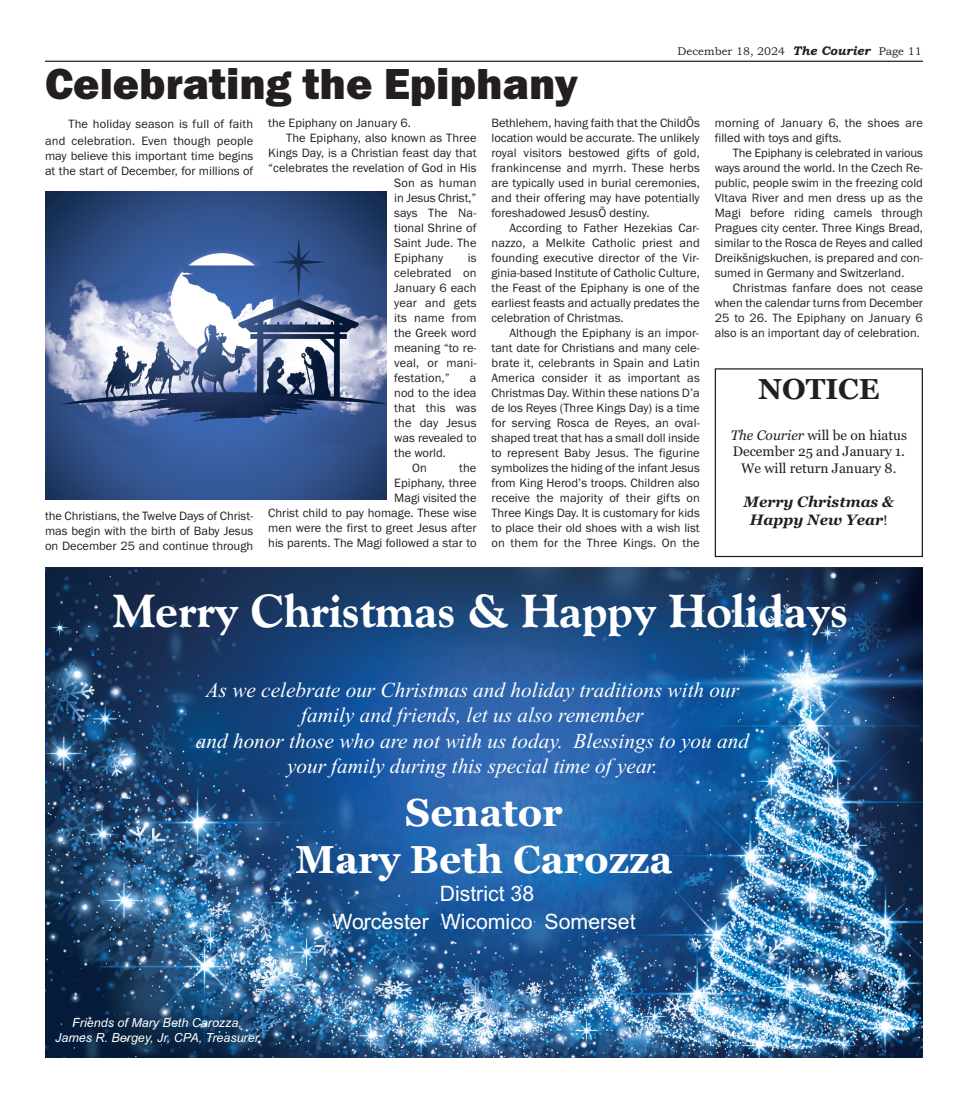
<style>
.page{position:relative;width:968px;height:1103px;background:#fff}
.page>*{position:absolute;margin:0;border:0;box-sizing:border-box;transform-origin:0 0}
.t1{font:46.25px "Carnegie Bold SWFTE";color:#fff}
.t2{font:800 45px "Franklin Gothic";color:#231f20}
.t3{font:700 38.75px "Georgia";color:#fff}
.t4{font:700 28.75px "Georgia";color:#231f20}
.t5{font:italic 21.25px/25.5px "Times New Roman";color:#fff;text-align:center}
.t6{font:21.25px "Arial";color:#fff}
.t7{font:italic 700 15px "Georgia";color:#231f20}
.t8{font:13.75px/16.5px "Georgia";color:#231f20;text-align:center}
.t9{font:12.5px/15px "Franklin Gothic";color:#231f20;text-align:justify}
.t10{font:italic 12.5px "Arial";color:#fff}
.t11{font:11.25px "Bookman Old Style";color:#231f20}
.s1{font-weight:700;font-style:italic;font-size:12.5px}
.s2{font-style:italic}
.s3{font-weight:400;font-style:normal;font-size:13.75px}
</style>
<div class="page">
<hr style="left:45px;top:61px;width:877px;height:1px;background:#231f20">
<img style="left:45px;top:567px;width:877px;height:491px">
<img style="left:45px;top:191px;width:342px;height:309px">
<div style="left:714px;top:368px;width:208px;height:189px;border:1px solid #231f20"></div>
<p class="t11" style="left:677px;top:45px;width:245px">December 18, 2024 <span class="s1">The Courier</span> Page 11</p>
<p class="t2" style="left:45px;top:68px;width:534px">Celebrating the Epiphany</p>
<p class="t9" style="left:45px;top:117px;width:210px;line-height:16.2px;text-align:right">The holiday season is full of faith<br>and celebration. Even though people</p>
<p class="t9" style="left:45px;top:149px;width:210px">may believe this important time begins at the start of December, for millions of</p>
<p class="t9" style="left:491px;top:116px;width:210px">Bethlehem, having faith that the ChildÕs location would be accurate. The unlikely royal visitors bestowed gifts of gold, frankincense and myrrh. These herbs are typically used in burial ceremonies, and their offering may have potentially foreshadowed JesusÕ destiny.</p>
<p class="t9" style="left:491px;top:221px;width:210px;text-indent:18px">According to Father Hezekias Car&shy;nazzo, a Melkite Catholic priest and founding executive director of the Vir&shy;ginia-based Institute of Catholic Culture, the Feast of the Epiphany is one of the earliest feasts and actually predates the celebration of Christmas.</p>
<p class="t9" style="left:491px;top:326px;width:210px;text-indent:18px">Although the Epiphany is an impor&shy;tant date for Christians and many cele&shy;brate it, celebrants in Spain and Latin America consider it as important as Christmas Day. Within these nations D’a de los Reyes (Three Kings Day) is a time for serving Rosca de Reyes, an oval&shy;shaped treat that has a small doll inside to represent Baby Jesus. The figurine symbolizes the hiding of the infant Jesus from King Herod’s troops. Children also receive the majority of their gifts on Three Kings Day. It is customary for kids to place their old shoes with a wish list on them for the Three Kings. On the</p>
<p class="t9" style="left:268px;top:116px;width:144px">the Epiphany on January 6.</p>
<p class="t9" style="left:286px;top:131px;width:192px">The Epiphany, also known as Three</p>
<p class="t9" style="left:268px;top:146px;width:210px">Kings Day, is a Christian feast day that</p>
<p class="t9" style="left:268px;top:161px;width:210px">“celebrates the revelation of God in His</p>
<p class="t9" style="left:394px;top:176px;width:84px">Son as human</p>
<p class="t9" style="left:394px;top:191px;width:84px">in Jesus Christ,”</p>
<p class="t9" style="left:394px;top:206px;width:84px">says The Na-</p>
<p class="t9" style="left:394px;top:221px;width:84px">tional Shrine of</p>
<p class="t9" style="left:394px;top:236px;width:84px">Saint Jude. The</p>
<p class="t9" style="left:394px;top:251px;width:51px">Epiphany</p>
<p class="t9" style="left:394px;top:251px;width:84px;text-indent:73px">is celebrated on January 6 each year and gets its name from the Greek word meaning “to re&shy;veal, or mani&shy;festation,”</p>
<p class="t9" style="left:394px;top:371px;width:84px;text-indent:76px">a nod to the idea that this was the day Jesus was revealed to the world.</p>
<p class="t9" style="left:412px;top:461px;width:16px">On</p>
<p class="t9" style="left:268px;top:461px;width:210px;text-align:right">the<br>Epiphany, three<br>Magi visited the<br>Christ child to pay homage. These wise men were the first to greet Jesus after his parents. The Magi followed a star to</p>
<p class="t9" style="left:45px;top:509px;width:210px">the Christians, the Twelve Days of Christ&shy;mas begin with the birth of Baby Jesus on December 25 and continue through</p>
<p class="t9" style="left:714px;top:116px;width:210px">morning of January 6, the shoes are filled with toys and gifts.</p>
<p class="t9" style="left:714px;top:146px;width:210px;text-indent:18px">The Epiphany is celebrated in various ways around the world. In the Czech Re&shy;public, people swim in the freezing cold Vltava River and men dress up as the Magi before riding camels through Pragues city center. Three Kings Bread, similar to the Rosca de Reyes and called Dreikšnigskuchen, is prepared and con&shy;sumed in Germany and Switzerland.</p>
<p class="t9" style="left:714px;top:281px;width:210px;text-indent:18px">Christmas fanfare does not cease when the calendar turns from December 25 to 26. The Epiphany on January 6 also is an important day of celebration.</p>
<p class="t4" style="left:758px;top:372px;width:123px">NOTICE</p>
<p class="t8" style="left:730px;top:427px;width:178px"><span class="s2">The Courier</span> will be on hiatus<br>December 25 and January 1.<br>We will return January 8.</p>
<p class="t7" style="left:743px;top:493px;width:152px">Merry Christmas &amp;</p>
<p class="t7" style="left:750px;top:511px;width:139px">Happy New Year<span class="s3">!</span></p>
<p class="t1" style="left:112px;top:584px;width:737px">Merry Christmas &amp; Happy Holidays</p>
<p class="t5" style="left:206px;top:678px;width:535px">As we celebrate our Christmas and holiday traditions with our family and friends, let us also remember</p>
<p class="t5" style="left:196px;top:729px;width:554px">and honor those who are not with us today. Blessings to you and your family during this special time of year.</p>
<p class="t3" style="left:405px;top:790px;width:159px">Senator</p>
<p class="t3" style="left:295px;top:836px;width:378px">Mary Beth Carozza</p>
<p class="t6" style="left:439px;top:881px;width:96px">District 38</p>
<p class="t6" style="left:332px;top:909px;width:305px">Worcester Wicomico Somerset</p>
<p class="t10" style="left:72px;top:1017px;width:171px">Friends of Mary Beth Carozza,</p>
<p class="t10" style="left:55px;top:1032px;width:205px">James R. Bergey, Jr, CPA, Treasurer</p>
</div>
